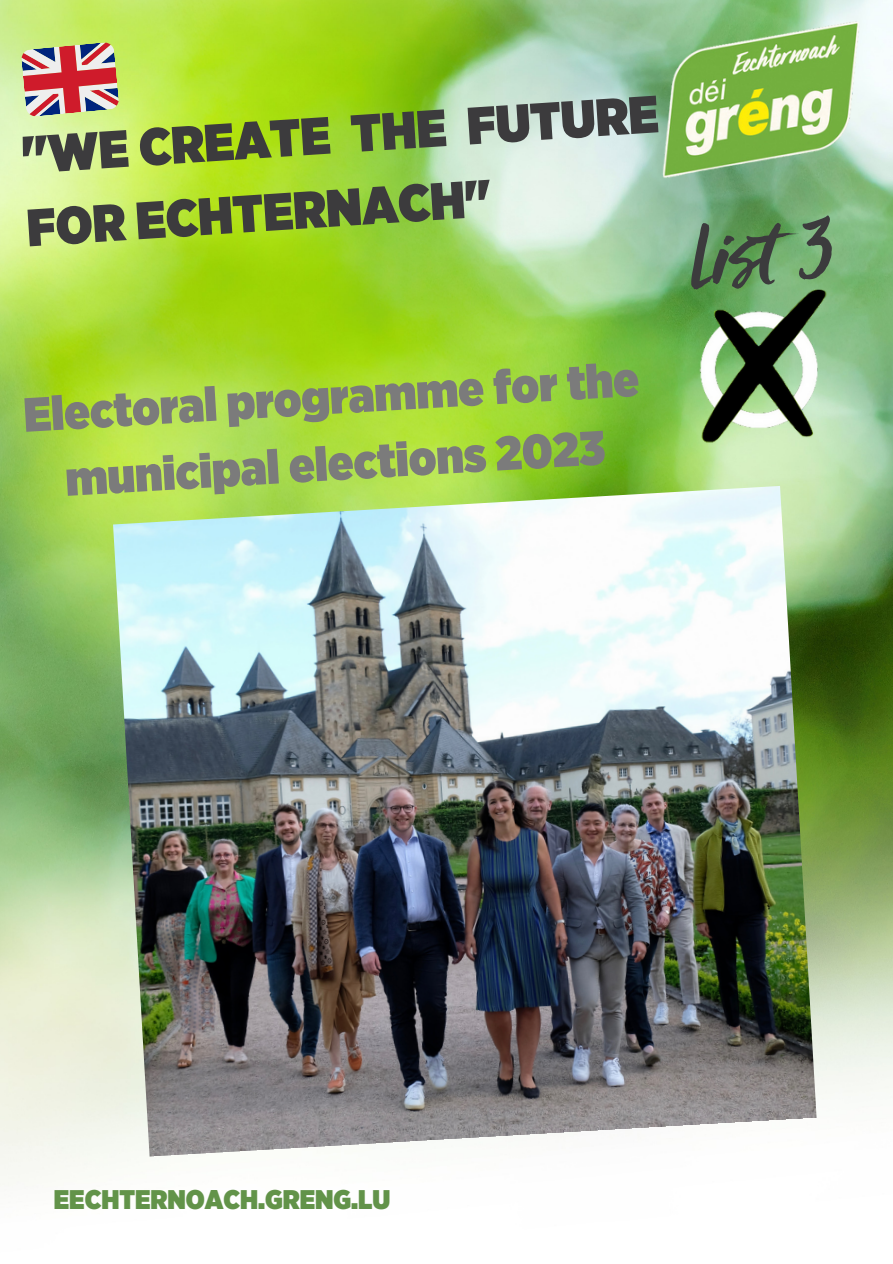
<style>
.page{position:relative;width:893px;height:1264px;background:#fff}
.page>*{position:absolute;margin:0;border:0;box-sizing:border-box;transform-origin:0 0}
.t1{font:97.2px "Viva Beautiful Pro";color:#3c3b3d}
.t2{font:900 52.5px/72.6px "Gotham Narrow";color:#3c3b3d}
.t3{font:900 48px/66.2px "Gotham Narrow";color:#7b7b7b;text-align:center}
.t4{font:900 27px "Gotham Narrow";color:#629349}
</style>
<div class="page">
<img style="left:0;top:0;width:892px;height:1186px">
<img style="left:113px;top:486px;width:703px;height:670px">
<svg style="left:21px;top:42px;width:98px;height:74px;background:#bf8482"></svg>
<img style="left:680px;top:290px;width:165px;height:157px">
<img style="left:626px;top:0;width:266px;height:200px">
<p class="t2" style="left:19px;top:123px;width:639px;rotate:-4deg">"WE CREATE THE FUTURE<br>FOR ECHTERNACH"</p>
<p class="t3" style="left:22px;top:383px;width:617px;rotate:-3deg">Electoral programme for the municipal elections 2023</p>
<h1 class="t1" style="left:687px;top:191px;width:145px;rotate:-3deg">List 3</h1>
<p class="t4" style="left:54px;top:1187px;width:338px">EECHTERNOACH.GRENG.LU</p>
</div>
